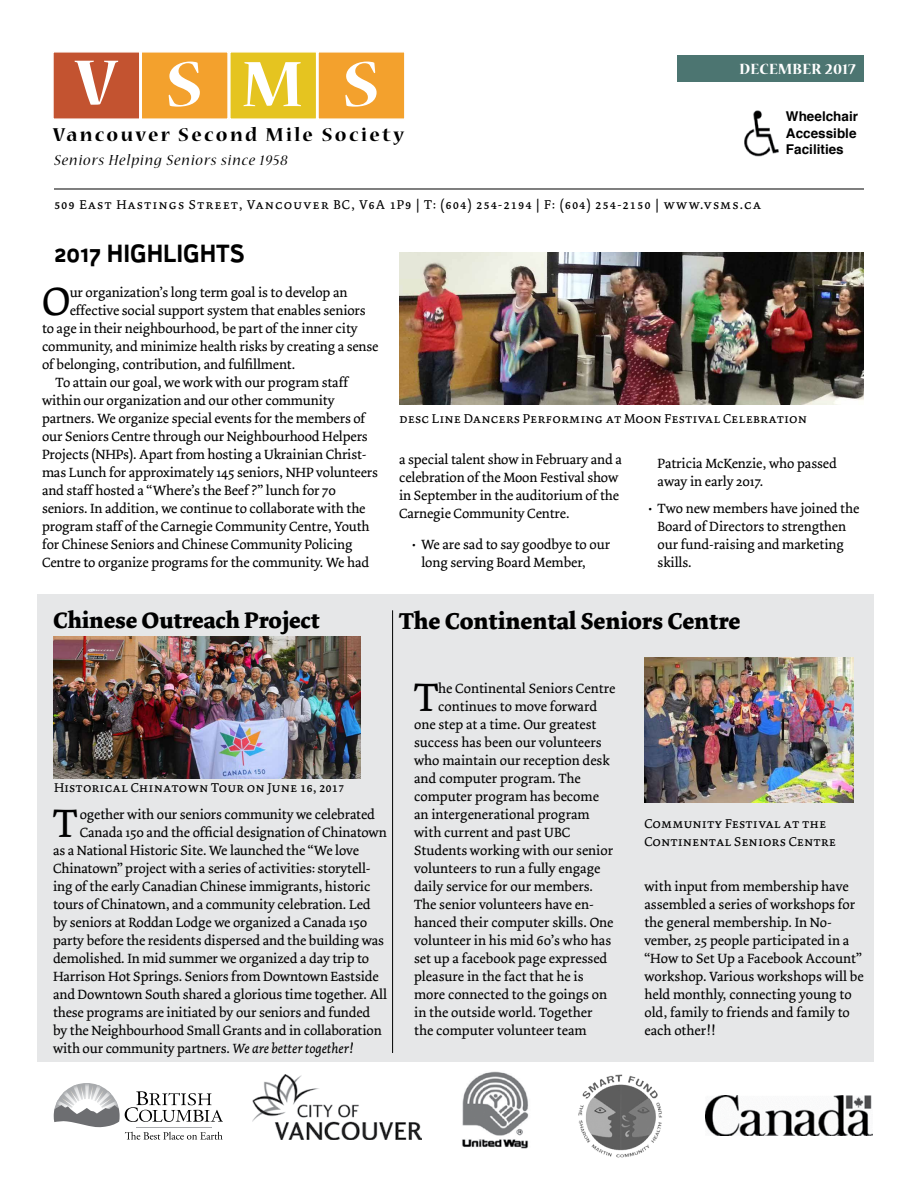
<style>
.page{position:relative;width:918px;height:1188px;background:#fff}
.page>*{position:absolute;margin:0;border:0;box-sizing:border-box;transform-origin:0 0}
.t1{font:700 71.25px "Nueva Std";color:#fff}
.t2{font:41.7px "Dolly";color:#000}
.t3{font:700 24px "Dolly";color:#000}
.t4{font:24px "Crank 8 Plus Two";color:#000}
.t5{font:700 23.25px "Dolly";color:#000}
.t6{font:700 20.85px "Nueva Std";letter-spacing:.115em;color:#000}
.t7{font:italic 16.5px "Nueva Std";letter-spacing:.06em;color:#000}
.t8{font:700 16.5px "Nueva Std";letter-spacing:.02em;color:#fff}
.t9{font:14.1px/18px "Dolly";letter-spacing:-.01em;color:#000}
.t10{font:13.5px/18px "Dolly Small Caps";color:#000}
.t11{font:13.5px "Dolly Small Caps";letter-spacing:.07em;color:#000}
.t12{font:700 13.5px/16.2px "Helvetica";color:#000;text-align:justify}
.s1{font-style:italic}
</style>
<div class="page">
<hr style="left:54px;top:189px;width:810px;height:1px;background:#000">
<div style="left:678px;top:56px;width:186px;height:26px;background:#4c7571"></div>
<img style="left:744px;top:110px;width:35px;height:46px">
<svg style="left:54px;top:1083px;width:169px;height:57px"></svg>
<img style="left:252px;top:1074px;width:169px;height:66px">
<img style="left:462px;top:1071px;width:67px;height:78px">
<img style="left:578px;top:1074px;width:84px;height:84px">
<div style="left:37px;top:594px;width:836px;height:468px;background:#e6e7e8"></div>
<img style="left:645px;top:657px;width:209px;height:146px">
<img style="left:706px;top:1096px;width:166px;height:40px">
<img style="left:54px;top:636px;width:306px;height:142px">
<hr style="left:392px;top:610px;width:1px;height:443px;background:#000">
<img style="left:399px;top:252px;width:465px;height:153px">
<div style="left:52px;top:51px;width:88px;height:69px;background:#c35330;border:1px solid #fff"></div>
<div style="left:141px;top:51px;width:88px;height:69px;background:#f3a12d;border:1px solid #fff"></div>
<div style="left:229px;top:51px;width:88px;height:69px;background:#e5c420;border:1px solid #fff"></div>
<div style="left:317px;top:51px;width:89px;height:69px;background:#f3a12d;border:1px solid #fff"></div>
<h1 class="t1" style="left:75px;top:51px;width:306px">V SMS</h1>
<h3 class="t6" style="left:53px;top:125px;width:353px">Vancouver Second Mile Society</h3>
<p class="t7" style="left:54px;top:153px;width:235px">Seniors Helping Seniors since 1958</p>
<p class="t8" style="left:740px;top:62px;width:118px">DECEMBER 2017</p>
<p class="t12" style="left:786px;top:109px;width:74px">Wheelchair Accessible Facilities</p>
<p class="t11" style="left:54px;top:196px;width:709px">509 East Hastings Street, Vancouver BC, V6A 1P9 | T: (604) 254-2194 | F: (604) 254-2150 | www.vsms.ca</p>
<h3 class="t4" style="left:54px;top:238px;width:192px">2017 HIGHLIGHTS</h3>
<h2 class="t2" style="left:42px;top:277px;width:30px">O</h2>
<p class="t9" style="left:70px;top:284px;width:279px">ur organization’s long term goal is to develop an</p>
<p class="t9" style="left:70px;top:302px;width:298px">effective social support system that enables seniors</p>
<p class="t9" style="left:42px;top:320px;width:317px">to age in their neighbourhood, be part of the inner city</p>
<p class="t9" style="left:42px;top:338px;width:338px">community, and minimize health risks by creating a sense</p>
<p class="t9" style="left:42px;top:356px;width:255px">of belonging, contribution, and fulfillment.</p>
<p class="t9" style="left:55px;top:374px;width:294px">To attain our goal, we work with our program staff</p>
<p class="t9" style="left:42px;top:392px;width:294px">within our organization and our other community</p>
<p class="t9" style="left:42px;top:410px;width:325px">partners. We organize special events for the members of</p>
<p class="t9" style="left:42px;top:428px;width:327px">our Seniors Centre through our Neighbourhood Helpers</p>
<p class="t9" style="left:42px;top:446px;width:326px">Projects (NHPs). Apart from hosting a Ukrainian Christ-</p>
<p class="t9" style="left:42px;top:464px;width:337px">mas Lunch for approximately 145 seniors, NHP volunteers</p>
<p class="t9" style="left:42px;top:482px;width:295px">and staff hosted a “Where’s the Beef ?” lunch for 70</p>
<p class="t9" style="left:42px;top:500px;width:325px">seniors. In addition, we continue to collaborate with the</p>
<p class="t9" style="left:42px;top:518px;width:329px">program staff of the Carnegie Community Centre, Youth</p>
<p class="t9" style="left:42px;top:536px;width:312px">for Chinese Seniors and Chinese Community Policing</p>
<p class="t9" style="left:42px;top:554px;width:329px">Centre to organize programs for the community. We had</p>
<h3 class="t5" style="left:53px;top:606px;width:268px">Chinese Outreach Project</h3>
<p class="t10" style="left:399px;top:410px;width:410px">desc Line Dancers Performing at Moon Festival Celebration</p>
<p class="t9" style="left:399px;top:450px;width:224px">a special talent show in February and a celebration of the Moon Festival show in September in the auditorium of the Carnegie Community Centre.</p>
<p class="t9" style="left:421px;top:536px;width:190px;text-indent:-9px">• We are sad to say goodbye to our long serving Board Member,</p>
<p class="t9" style="left:658px;top:455px;width:181px">Patricia McKenzie, who passed away in early 2017.</p>
<p class="t9" style="left:658px;top:500px;width:203px;text-indent:-9px">• Two new members have joined the<br>Board of Directors to strengthen our fund-raising and marketing skills.</p>
<h3 class="t3" style="left:399px;top:606px;width:343px">The Continental Seniors Centre</h3>
<p class="t10" style="left:54px;top:779px;width:292px">Historical Chinatown Tour on June 16, 2017</p>
<h2 class="t2" style="left:53px;top:799px;width:26px">T</h2>
<p class="t9" style="left:80px;top:806px;width:297px">ogether with our seniors community we celebrated</p>
<p class="t9" style="left:80px;top:824px;width:308px">Canada 150 and the official designation of Chinatown</p>
<p class="t9" style="left:53px;top:842px;width:307px">as a National Historic Site. We launched the “We love</p>
<p class="t9" style="left:53px;top:860px;width:319px">Chinatown” project with a series of activities: storytell-</p>
<p class="t9" style="left:53px;top:878px;width:319px">ing of the early Canadian Chinese immigrants, historic</p>
<p class="t9" style="left:53px;top:896px;width:319px">tours of Chinatown, and a community celebration. Led</p>
<p class="t9" style="left:53px;top:914px;width:316px">by seniors at Roddan Lodge we organized a Canada 150</p>
<p class="t9" style="left:53px;top:932px;width:333px">party before the residents dispersed and the building was</p>
<p class="t9" style="left:53px;top:950px;width:318px">demolished. In mid summer we organized a day trip to</p>
<p class="t9" style="left:53px;top:968px;width:327px">Harrison Hot Springs. Seniors from Downtown Eastside</p>
<p class="t9" style="left:53px;top:986px;width:335px">and Downtown South shared a glorious time together. All</p>
<p class="t9" style="left:53px;top:1004px;width:319px">these programs are initiated by our seniors and funded</p>
<p class="t9" style="left:53px;top:1022px;width:330px">by the Neighbourhood Small Grants and in collaboration</p>
<p class="t9" style="left:53px;top:1040px;width:302px">with our community partners. <span class="s1">We are better together!</span></p>
<h2 class="t2" style="left:414px;top:673px;width:26px">T</h2>
<p class="t9" style="left:438px;top:680px;width:179px">he Continental Seniors Centre</p>
<p class="t9" style="left:438px;top:698px;width:161px">continues to move forward</p>
<p class="t9" style="left:414px;top:716px;width:184px">one step at a time. Our greatest</p>
<p class="t9" style="left:414px;top:734px;width:189px">success has been our volunteers</p>
<p class="t9" style="left:414px;top:752px;width:197px">who maintain our reception desk</p>
<p class="t9" style="left:414px;top:770px;width:168px">and computer program. The</p>
<p class="t9" style="left:414px;top:788px;width:186px">computer program has become</p>
<p class="t9" style="left:414px;top:806px;width:177px">an intergenerational program</p>
<p class="t9" style="left:414px;top:824px;width:158px">with current and past UBC</p>
<p class="t9" style="left:414px;top:842px;width:201px">Students working with our senior</p>
<p class="t9" style="left:414px;top:860px;width:188px">volunteers to run a fully engage</p>
<p class="t9" style="left:414px;top:878px;width:181px">daily service for our members.</p>
<p class="t9" style="left:414px;top:896px;width:181px">The senior volunteers have en-</p>
<p class="t9" style="left:414px;top:914px;width:201px">hanced their computer skills. One</p>
<p class="t9" style="left:414px;top:932px;width:199px">volunteer in his mid 60’s who has</p>
<p class="t9" style="left:414px;top:950px;width:195px">set up a facebook page expressed</p>
<p class="t9" style="left:414px;top:968px;width:171px">pleasure in the fact that he is</p>
<p class="t9" style="left:414px;top:986px;width:195px">more connected to the goings on</p>
<p class="t9" style="left:414px;top:1004px;width:180px">in the outside world. Together</p>
<p class="t9" style="left:414px;top:1022px;width:174px">the computer volunteer team</p>
<p class="t10" style="left:644px;top:815px;width:193px">Community Festival at the<br>Continental Seniors Centre</p>
<p class="t9" style="left:644px;top:878px;width:221px">with input from membership have assembled a series of workshops for the general membership. In No&shy;vember, 25 people participated in a “How to Set Up a Facebook Account” workshop. Various workshops will be held monthly, connecting young to old, family to friends and family to each other!!</p>
</div>
